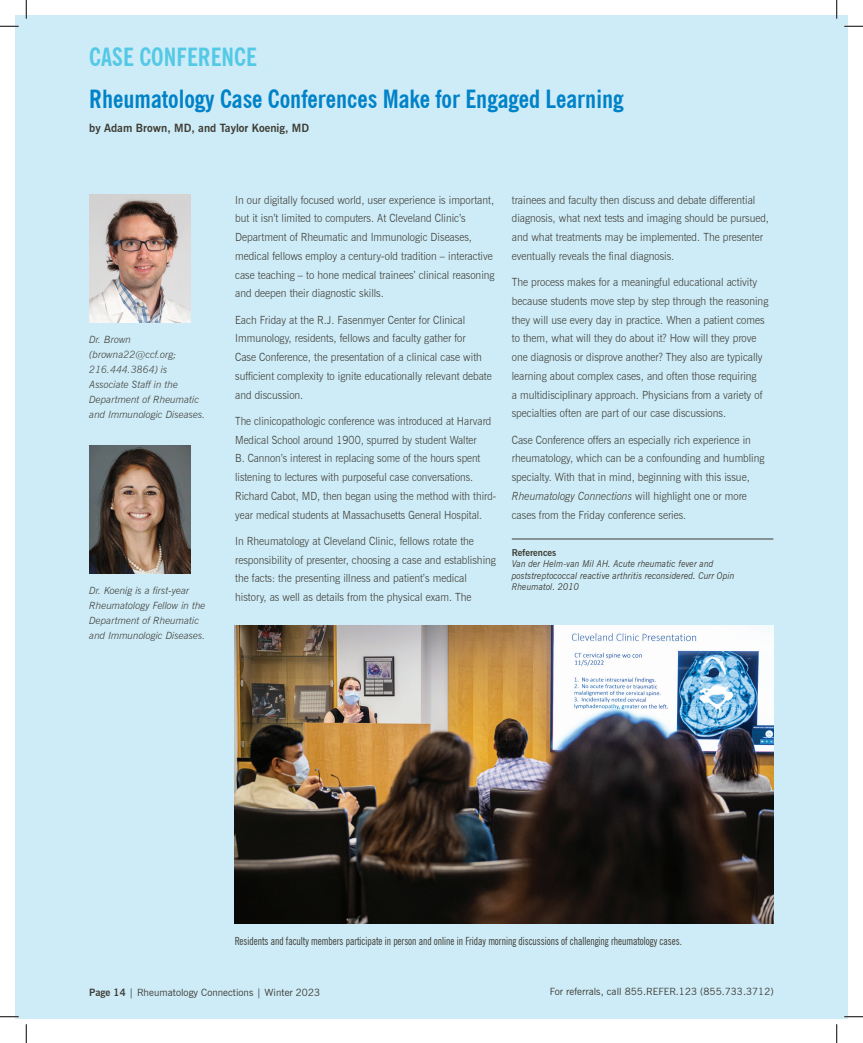
<style>
.page{position:relative;width:863px;height:1043px;background:#fff}
.page>*{position:absolute;margin:0;border:0;box-sizing:border-box;transform-origin:0 0}
.t1{font:700 condensed 25px "News Gothic BT";color:#0082c8}
.t2{font:700 condensed 25px "News Gothic BT";color:#53c9e6}
.t3{font:300 11.25px/18.8px "News Gothic BT";color:#3f3d36;scale:.93 1}
.t4{font:300 11.25px/18.8px "News Gothic BT";color:#3f3d36;scale:.91 1}
.t5{font:condensed 11.25px "News Gothic BT";color:#3f3d36;scale:.93 1}
.t6{font:700 11.25px "News Gothic BT";color:#3f3d36}
.t7{font:italic 300 10px/15px "News Gothic BT";color:#3f3d36}
.t8{font:10px "News Gothic BT";letter-spacing:.005em;color:#3f3d36}
.t9{font:italic 9.38px/11.2px "News Gothic BT";color:#3f3d36;scale:.93 1}
.t10{font:700 9.38px "News Gothic BT";color:#3f3d36}
.s1{font-style:italic}
.s2{font-weight:700}
</style>
<div class="page">
<div style="left:15px;top:15px;width:833px;height:1003px;background:#ceecf7"></div>
<img style="left:90px;top:195px;width:101px;height:128px">
<img style="left:90px;top:446px;width:101px;height:127px">
<hr style="left:512px;top:538px;width:261px;height:1px;background:#3f3d36">
<img style="left:235px;top:625px;width:538px;height:298px">
<svg style="left:0;top:25px;width:19px;height:2px"></svg>
<svg style="left:844px;top:25px;width:18px;height:2px"></svg>
<svg style="left:0;top:1016px;width:19px;height:1px"></svg>
<svg style="left:844px;top:1016px;width:18px;height:1px"></svg>
<svg style="left:25px;top:0;width:2px;height:19px"></svg>
<svg style="left:25px;top:1024px;width:2px;height:18px"></svg>
<svg style="left:836px;top:0;width:1px;height:19px"></svg>
<svg style="left:836px;top:1024px;width:1px;height:18px"></svg>
<h1 class="t2" style="left:89px;top:42px;width:169px">CASE CONFERENCE</h1>
<h1 class="t1" style="left:89px;top:84px;width:535px">Rheumatology Case Conferences Make for Engaged Learning</h1>
<p class="t6" style="left:89px;top:121px;width:221px">by Adam Brown, MD, and Taylor Koenig, MD</p>
<p class="t7" style="left:89px;top:332px;width:117px">Dr. Brown (browna22@ccf.org;<br>216.444.3864) is<br>Associate Staff in the<br>Department of Rheumatic and Immunologic Diseases.</p>
<p class="t7" style="left:89px;top:583px;width:118px">Dr. Koenig is a first-year<br>Rheumatology Fellow in the<br>Department of Rheumatic and Immunologic Diseases.</p>
<p class="t3" style="left:235px;top:190px;width:280px">In our digitally focused world, user experience is important, but it isn’t limited to computers. At Cleveland Clinic’s Department of Rheumatic and Immunologic Diseases, medical fellows employ a century-old tradition – interactive case teaching – to hone medical trainees’ clinical reasoning and deepen their diagnostic skills.</p>
<p class="t3" style="left:235px;top:310px;width:277px">Each Friday at the R.J. Fasenmyer Center for Clinical Immunology, residents, fellows and faculty gather for<br>Case Conference, the presentation of a clinical case with sufficient complexity to ignite educationally relevant debate and discussion.</p>
<p class="t4" style="left:235px;top:411px;width:288px">The clinicopathologic conference was introduced at Harvard Medical School around 1900, spurred by student Walter<br>B. Cannon’s interest in replacing some of the hours spent listening to lectures with purposeful case conversations.<br>Richard Cabot, MD, then began using the method with third&shy;year medical students at Massachusetts General Hospital.</p>
<p class="t3" style="left:235px;top:531px;width:282px">In Rheumatology at Cleveland Clinic, fellows rotate the responsibility of presenter, choosing a case and establishing the facts: the presenting illness and patient’s medical history, as well as details from the physical exam. The</p>
<p class="t3" style="left:512px;top:190px;width:278px">trainees and faculty then discuss and debate differential diagnosis, what next tests and imaging should be pursued, and what treatments may be implemented. The presenter eventually reveals the final diagnosis.</p>
<p class="t3" style="left:512px;top:272px;width:277px">The process makes for a meaningful educational activity because students move step by step through the reasoning they will use every day in practice. When a patient comes to them, what will they do about it? How will they prove one diagnosis or disprove another? They also are typically learning about complex cases, and often those requiring<br>a multidisciplinary approach. Physicians from a variety of specialties often are part of our case discussions.</p>
<p class="t3" style="left:512px;top:430px;width:273px">Case Conference offers an especially rich experience in rheumatology, which can be a confounding and humbling specialty. With that in mind, beginning with this issue, <span class="s1">Rheumatology Connections</span> will highlight one or more cases from the Friday conference series.</p>
<p class="t10" style="left:512px;top:547px;width:46px">References</p>
<p class="t9" style="left:512px;top:558px;width:241px">Van der Helm-van Mil AH. Acute rheumatic fever and poststreptococcal reactive arthritis reconsidered. Curr Opin<br>Rheumatol. 2010</p>
<p class="t5" style="left:235px;top:934px;width:482px">Residents and faculty members participate in person and online in Friday morning discussions of challenging rheumatology cases.</p>
<p class="t8" style="left:89px;top:986px;width:232px"><span class="s2">Page 14</span> | Rheumatology Connections | Winter 2023</p>
<p class="t8" style="left:549px;top:985px;width:225px">For referrals, call 855.REFER.123 (855.733.3712)</p>
</div>
